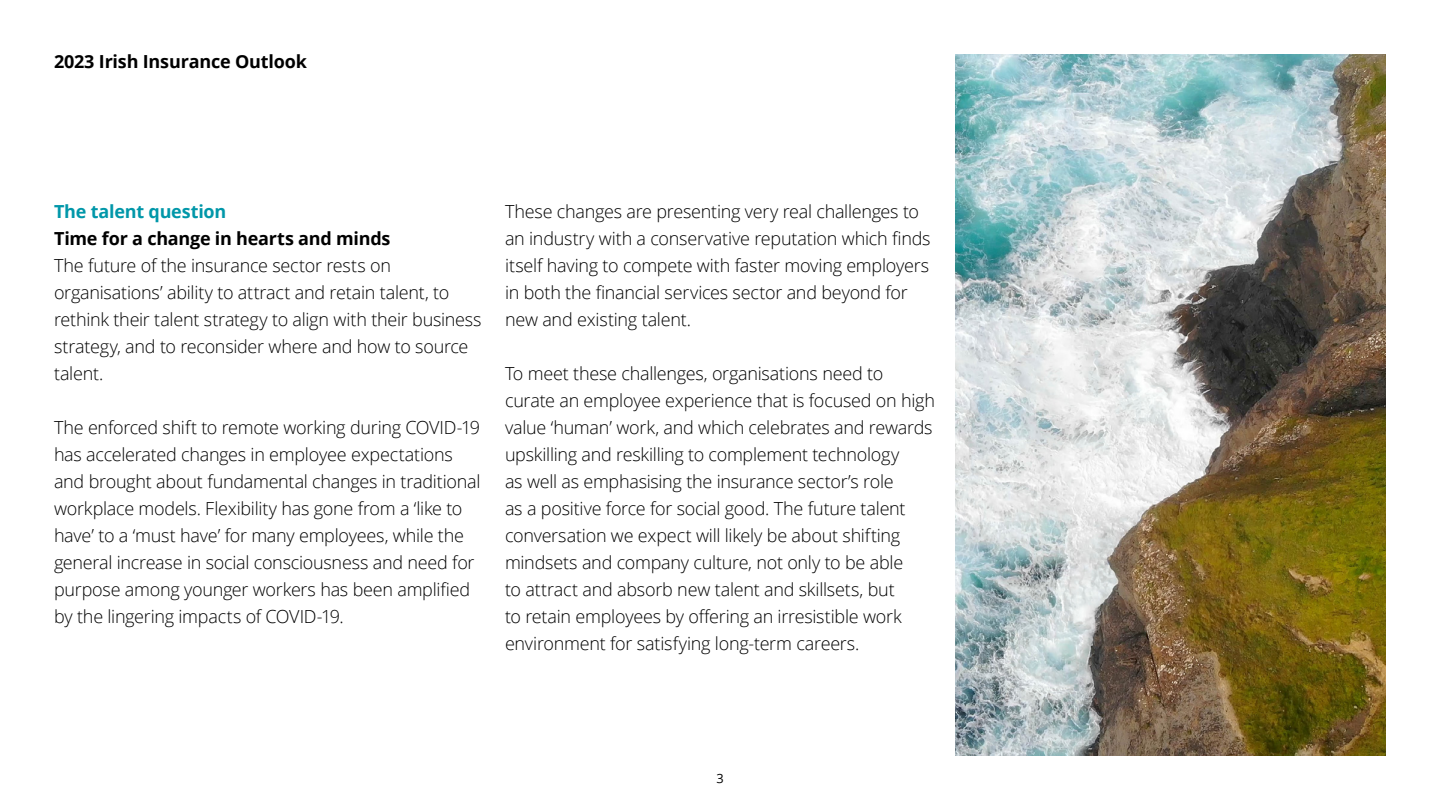
<style>
.page{position:relative;width:1440px;height:810px;background:#fff}
.page>*{position:absolute;margin:0;border:0;box-sizing:border-box;transform-origin:0 0}
.t1{font:300 18px/27px "Open Sans";letter-spacing:-.015em;color:#000}
.t2{font:700 18px "Open Sans";letter-spacing:-.01em;color:#000}
.t3{font:700 18px "Open Sans";letter-spacing:-.015em;color:#0097a9}
.t4{font:12.75px "Open Sans";color:#000}
</style>
<div class="page">
<img style="left:956px;top:54px;width:430px;height:702px">
<p class="t2" style="left:54px;top:49px;width:254px">2023 Irish Insurance Outlook</p>
<p class="t3" style="left:54px;top:198px;width:174px">The talent question</p>
<p class="t2" style="left:54px;top:225px;width:338px">Time for a change in hearts and minds</p>
<p class="t1" style="left:54px;top:251px;width:429px">The future of the insurance sector rests on organisations’ ability to attract and retain talent, to rethink their talent strategy to align with their business strategy, and to reconsider where and how to source talent.</p>
<p class="t1" style="left:54px;top:413px;width:428px">The enforced shift to remote working during COVID-19 has accelerated changes in employee expectations and brought about fundamental changes in traditional workplace models. Flexibility has gone from a ‘like to have’ to a ‘must have’ for many employees, while the general increase in social consciousness and need for purpose among younger workers has been amplified by the lingering impacts of COVID-19.</p>
<p class="t1" style="left:505px;top:197px;width:427px">These changes are presenting very real challenges to an industry with a conservative reputation which finds itself having to compete with faster moving employers in both the financial services sector and beyond for new and existing talent.</p>
<p class="t1" style="left:505px;top:359px;width:432px">To meet these challenges, organisations need to curate an employee experience that is focused on high value ‘human’ work, and which celebrates and rewards upskilling and reskilling to complement technology<br>as well as emphasising the insurance sector’s role<br>as a positive force for social good. The future talent conversation we expect will likely be about shifting mindsets and company culture, not only to be able<br>to attract and absorb new talent and skillsets, but<br>to retain employees by offering an irresistible work environment for satisfying long-term careers.</p>
<p class="t4" style="left:716px;top:770px;width:9px">3</p>
</div>
